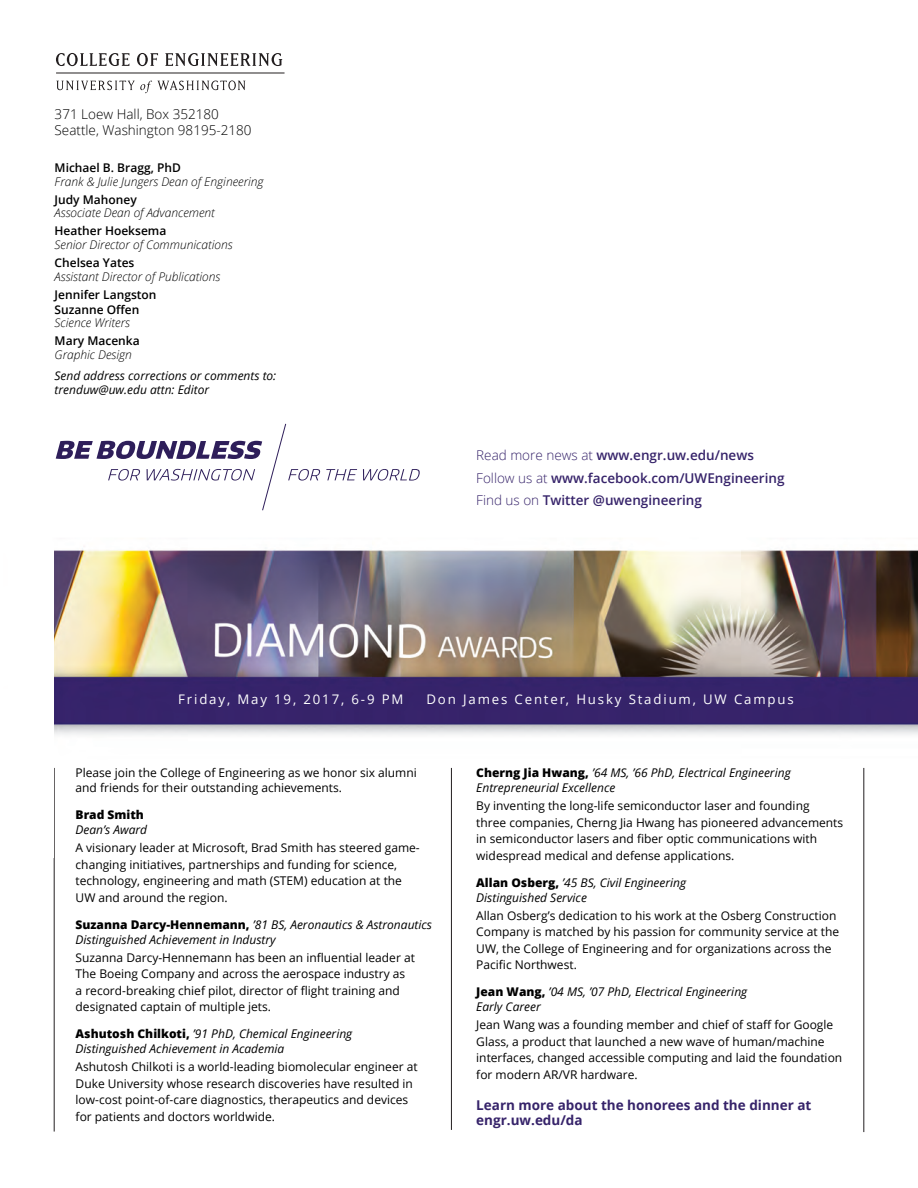
<style>
.page{position:relative;width:918px;height:1188px;background:#fff}
.page>*{position:absolute;margin:0;border:0;box-sizing:border-box;transform-origin:0 0}
.t1{font:600 13.5px/22.5px "Open Sans";color:#36236a}
.t2{font:700 13.5px/15px "Open Sans";color:#36236a}
.t3{font:300 13.5px/16.5px "Open Sans";color:#010101}
.t4{font:13.2px "Open Sans";letter-spacing:.14em;color:#fff}
.t5{font:12px/16.5px "Open Sans";color:#010101}
.t6{font:italic 12px/15px "Open Sans";color:#010101}
.t7{font:italic 300 12px "Open Sans";color:#010101}
.t8{font:600 12px "Open Sans";color:#010101}
.t9{font:800 12px "Open Sans";color:#010101}
.s1{font-weight:300}
.s2{font-weight:800;font-style:normal}
</style>
<div class="page">
<img style="left:53px;top:53px;width:865px;height:1080px">
<hr style="left:56px;top:73px;width:229px;height:1px;background:#231f20">
<hr style="left:54px;top:768px;width:1px;height:364px;background:#231f20">
<hr style="left:864px;top:768px;width:1px;height:364px;background:#231f20">
<hr style="left:451px;top:768px;width:1px;height:362px;background:#231f20">
<div style="left:8px;top:542px;width:46px;height:315px;background:#fff"></div>
<svg style="left:56px;top:53px;width:73px;height:13px"></svg>
<svg style="left:137px;top:53px;width:21px;height:13px"></svg>
<svg style="left:165px;top:53px;width:118px;height:13px"></svg>
<svg style="left:56px;top:80px;width:190px;height:13px"></svg>
<svg style="left:56px;top:423px;width:264px;height:88px"></svg>
<svg style="left:326px;top:469px;width:31px;height:11px"></svg>
<svg style="left:363px;top:469px;width:57px;height:12px"></svg>
<p class="t3" style="left:55px;top:105px;width:199px">371 Loew Hall, Box 352180<br>Seattle, Washington 98195-2180</p>
<h6 class="t8" style="left:55px;top:160px;width:128px">Michael B. Bragg, PhD</h6>
<p class="t7" style="left:55px;top:173px;width:211px">Frank &amp; Julie Jungers Dean of Engineering</p>
<h6 class="t8" style="left:55px;top:191px;width:84px">Judy Mahoney</h6>
<p class="t7" style="left:55px;top:205px;width:162px">Associate Dean of Advancement</p>
<h6 class="t8" style="left:55px;top:223px;width:113px">Heather Hoeksema</h6>
<p class="t7" style="left:55px;top:237px;width:180px">Senior Director of Communications</p>
<h6 class="t8" style="left:55px;top:255px;width:81px">Chelsea Yates</h6>
<p class="t7" style="left:55px;top:268px;width:167px">Assistant Director of Publications</p>
<h6 class="t8" style="left:55px;top:286px;width:103px">Jennifer Langston</h6>
<p class="t8" style="left:55px;top:301px;width:86px">Suzanne Offen</p>
<p class="t7" style="left:55px;top:315px;width:77px">Science Writers</p>
<h6 class="t8" style="left:55px;top:333px;width:87px">Mary Macenka</h6>
<p class="t7" style="left:55px;top:346px;width:79px">Graphic Design</p>
<p class="t6" style="left:55px;top:368px;width:223px;line-height:14.2px">Send address corrections or comments to: trenduw@uw.edu attn: Editor</p>
<h5 class="t1" style="left:476px;top:444px;width:310px"><span class="s1">Read more news at</span> www.engr.uw.edu/news<br><span class="s1">Follow us at</span> www.facebook.com/UWEngineering<br><span class="s1">Find us on</span> Twitter @uwengineering</h5>
<p class="t4" style="left:178px;top:691px;width:227px">Friday, May 19, 2017, 6-9 PM</p>
<p class="t4" style="left:426px;top:691px;width:369px">Don James Center, Husky Stadium, UW Campus</p>
<p class="t5" style="left:76px;top:764px;width:343px">Please join the College of Engineering as we honor six alumni</p>
<p class="t5" style="left:76px;top:779px;width:268px">and friends for their outstanding achievements.</p>
<h6 class="t9" style="left:76px;top:806px;width:70px">Brad Smith</h6>
<p class="t6" style="left:76px;top:822px;width:73px">Dean’s Award</p>
<p class="t5" style="left:76px;top:839px;width:346px">A visionary leader at Microsoft, Brad Smith has steered game-</p>
<p class="t5" style="left:76px;top:856px;width:328px">changing initiatives, partnerships and funding for science, technology, engineering and math (STEM) education at the<br>UW and around the region.</p>
<p class="t6" style="left:76px;top:916px;width:358px"><span class="s2">Suzanna Darcy-Hennemann,</span> ’81 BS, Aeronautics &amp; Astronautics</p>
<p class="t6" style="left:76px;top:931px;width:202px">Distinguished Achievement in Industry</p>
<p class="t5" style="left:76px;top:949px;width:341px">Suzanna Darcy-Hennemann has been an influential leader at</p>
<p class="t5" style="left:76px;top:965px;width:331px">The Boeing Company and across the aerospace industry as</p>
<p class="t5" style="left:76px;top:982px;width:326px">a record-breaking chief pilot, director of flight training and</p>
<p class="t5" style="left:76px;top:998px;width:197px">designated captain of multiple jets.</p>
<p class="t6" style="left:76px;top:1026px;width:278px"><span class="s2">Ashutosh Chilkoti,</span> ’91 PhD, Chemical Engineering<br>Distinguished Achievement in Academia</p>
<p class="t5" style="left:76px;top:1058px;width:344px">Ashutosh Chilkoti is a world-leading biomolecular engineer at</p>
<p class="t5" style="left:76px;top:1075px;width:339px">Duke University whose research discoveries have resulted in</p>
<p class="t5" style="left:76px;top:1091px;width:334px">low-cost point-of-care diagnostics, therapeutics and devices</p>
<p class="t5" style="left:76px;top:1108px;width:201px">for patients and doctors worldwide.</p>
<p class="t6" style="left:476px;top:765px;width:316px"><span class="s2">Cherng Jia Hwang,</span> ’64 MS, ’66 PhD, Electrical Engineering</p>
<p class="t6" style="left:476px;top:780px;width:141px">Entrepreneurial Excellence</p>
<p class="t5" style="left:476px;top:797px;width:335px">By inventing the long-life semiconductor laser and founding</p>
<p class="t5" style="left:476px;top:814px;width:368px">three companies, Cherng Jia Hwang has pioneered advancements</p>
<p class="t5" style="left:476px;top:830px;width:342px">in semiconductor lasers and fiber optic communications with</p>
<p class="t5" style="left:476px;top:847px;width:260px">widespread medical and defense applications.</p>
<p class="t6" style="left:476px;top:874px;width:211px"><span class="s2">Allan Osberg,</span> ’45 BS, Civil Engineering<br>Distinguished Service</p>
<p class="t5" style="left:476px;top:907px;width:364px">Allan Osberg’s dedication to his work at the Osberg Construction<br>Company is matched by his passion for community service at the<br>UW, the College of Engineering and for organizations across the</p>
<p class="t5" style="left:476px;top:956px;width:102px">Pacific Northwest.</p>
<p class="t6" style="left:476px;top:984px;width:273px"><span class="s2">Jean Wang,</span> ’04 MS, ’07 PhD, Electrical Engineering</p>
<p class="t6" style="left:476px;top:999px;width:66px">Early Career</p>
<p class="t5" style="left:476px;top:1016px;width:359px">Jean Wang was a founding member and chief of staff for Google</p>
<p class="t5" style="left:476px;top:1033px;width:368px">Glass, a product that launched a new wave of human/machine interfaces, changed accessible computing and laid the foundation for modern AR/VR hardware.</p>
<p class="t2" style="left:476px;top:1097px;width:337px">Learn more about the honorees and the dinner at engr.uw.edu/da</p>
</div>
